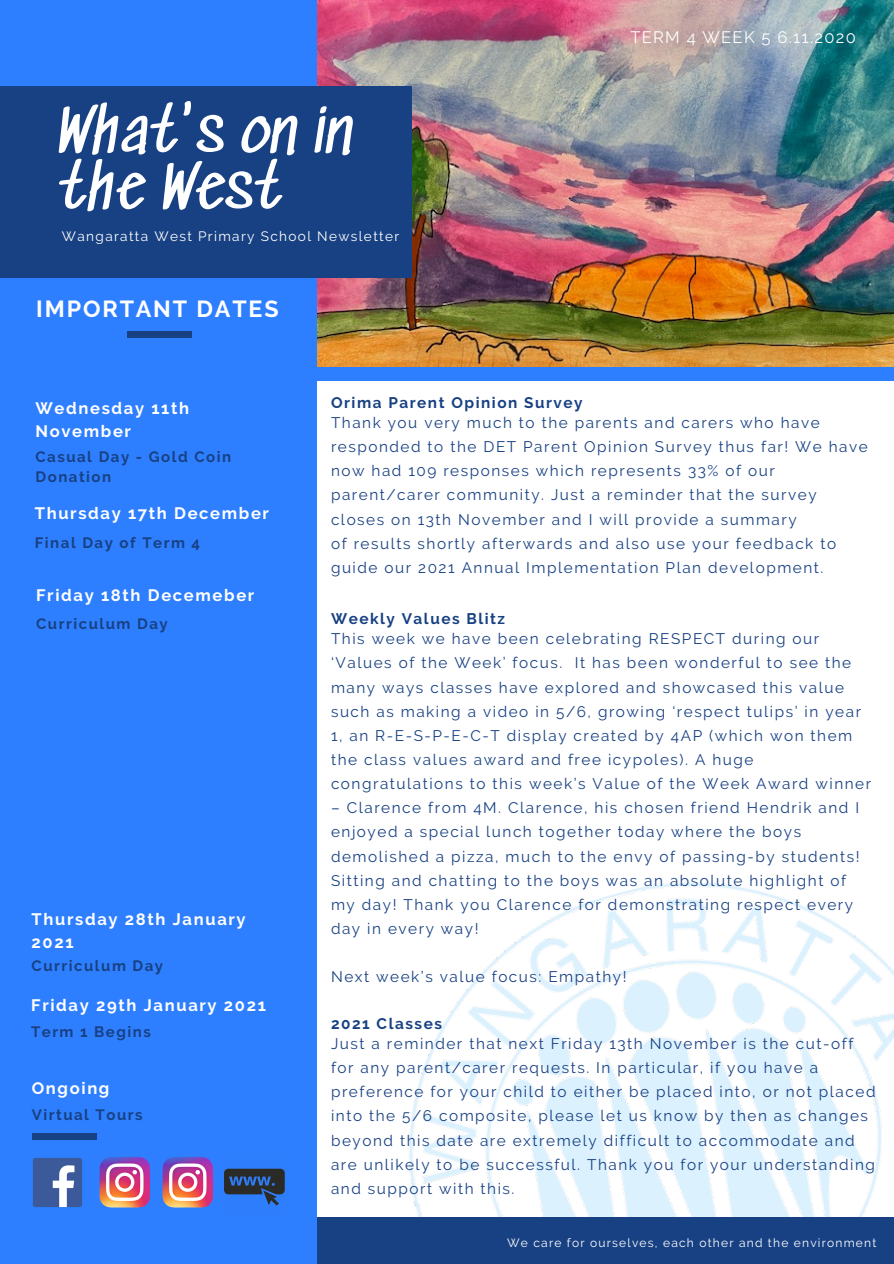
<style>
.page{position:relative;width:894px;height:1264px;background:#fff}
.page>*{position:absolute;margin:0;border:0;box-sizing:border-box;transform-origin:0 0}
.t1{font:59.25px/56.4px "Sedgwick Ave";color:#fff}
.t2{font:700 23.25px "Raleway";letter-spacing:.08em;color:#fff}
.t3{font:700 16.5px/22.5px "Raleway";letter-spacing:.1em;color:#fff}
.t4{font:16.5px "Raleway";letter-spacing:.08em;color:#fff}
.t5{font:15.3px/24.2px "Raleway";letter-spacing:.1em;color:#184183}
.t6{font:700 15.3px "Raleway";letter-spacing:.1em;color:#184183}
.t7{font:700 15px/20.2px "Raleway";letter-spacing:.1em;color:#184183}
.t8{font:13.65px "Raleway";letter-spacing:.1em;color:#fff}
.t9{font:12px "Raleway";letter-spacing:.1em;color:#fff}
</style>
<div class="page">
<img style="left:316px;top:0;width:576px;height:367px">
<img style="left:409px;top:882px;width:484px;height:335px">
<div style="left:310px;top:1217px;width:583px;height:46px;background:#184183"></div>
<div style="left:0;top:0;width:316px;height:1263px;background:#2e7fff"></div>
<div style="left:0;top:87px;width:412px;height:190px;background:#184183"></div>
<div style="left:289px;top:367px;width:604px;height:13px;background:#2e7fff"></div>
<div style="left:127px;top:331px;width:64px;height:6px;background:#184183"></div>
<div style="left:32px;top:1133px;width:64px;height:6px;background:#184183"></div>
<img style="left:32px;top:1157px;width:51px;height:50px">
<img style="left:99px;top:1157px;width:51px;height:51px">
<img style="left:224px;top:1168px;width:61px;height:38px">
<img style="left:162px;top:1157px;width:51px;height:51px">
<h1 class="t1" style="left:57px;top:108px;width:297px">What's on in the West</h1>
<p class="t8" style="left:62px;top:228px;width:339px">Wangaratta West Primary School Newsletter</p>
<h2 class="t2" style="left:36px;top:295px;width:244px">IMPORTANT DATES</h2>
<p class="t4" style="left:630px;top:27px;width:227px">TERM 4 WEEK 5 6.11.2020</p>
<p class="t3" style="left:35px;top:397px;width:155px">Wednesday 11th<br>November</p>
<p class="t7" style="left:35px;top:446px;width:197px">Casual Day - Gold Coin<br>Donation</p>
<p class="t3" style="left:35px;top:502px;width:235px">Thursday 17th December</p>
<p class="t7" style="left:35px;top:532px;width:167px">Final Day of Term 4</p>
<p class="t3" style="left:36px;top:583px;width:219px">Friday 18th Decemeber</p>
<p class="t7" style="left:36px;top:614px;width:133px">Curriculum Day</p>
<p class="t3" style="left:32px;top:907px;width:215px">Thursday 28th January<br>2021</p>
<p class="t7" style="left:32px;top:955px;width:133px">Curriculum Day</p>
<p class="t3" style="left:31px;top:993px;width:236px">Friday 29th January 2021</p>
<p class="t7" style="left:31px;top:1021px;width:121px">Term 1 Begins</p>
<p class="t3" style="left:32px;top:1076px;width:79px">Ongoing</p>
<p class="t7" style="left:32px;top:1104px;width:112px">Virtual Tours</p>
<p class="t6" style="left:331px;top:393px;width:253px">Orima Parent Opinion Survey</p>
<p class="t5" style="left:331px;top:410px;width:538px">Thank you very much to the parents and carers who have responded to the DET Parent Opinion Survey thus far! We have now had 109 responses which represents 33% of our parent/carer community. Just a reminder that the survey closes on 13th November and I will provide a summary<br>of results shortly afterwards and also use your feedback to guide our 2021 Annual Implementation Plan development.</p>
<p class="t6" style="left:331px;top:610px;width:176px">Weekly Values Blitz</p>
<p class="t5" style="left:331px;top:626px;width:541px">This week we have been celebrating RESPECT during our ‘Values of the Week’ focus. It has been wonderful to see the many ways classes have explored and showcased this value such as making a video in 5/6, growing ‘respect tulips’ in year 1, an R-E-S-P-E-C-T display created by 4AP (which won them the class values award and free icypoles). A huge congratulations to this week’s Value of the Week Award winner</p>
<p class="t5" style="left:331px;top:795px;width:530px">– Clarence from 4M. Clarence, his chosen friend Hendrik and I enjoyed a special lunch together today where the boys demolished a pizza, much to the envy of passing-by students!<br>Sitting and chatting to the boys was an absolute highlight of my day! Thank you Clarence for demonstrating respect every day in every way!</p>
<p class="t5" style="left:331px;top:964px;width:297px">Next week’s value focus: Empathy!</p>
<p class="t6" style="left:331px;top:1014px;width:112px">2021 Classes</p>
<p class="t5" style="left:331px;top:1031px;width:546px">Just a reminder that next Friday 13th November is the cut-off for any parent/carer requests. In particular, if you have a preference for your child to either be placed into, or not placed into the 5/6 composite, please let us know by then as changes beyond this date are extremely difficult to accommodate and are unlikely to be successful. Thank you for your understanding and support with this.</p>
<p class="t9" style="left:507px;top:1235px;width:370px">We care for ourselves, each other and the environment</p>
</div>
